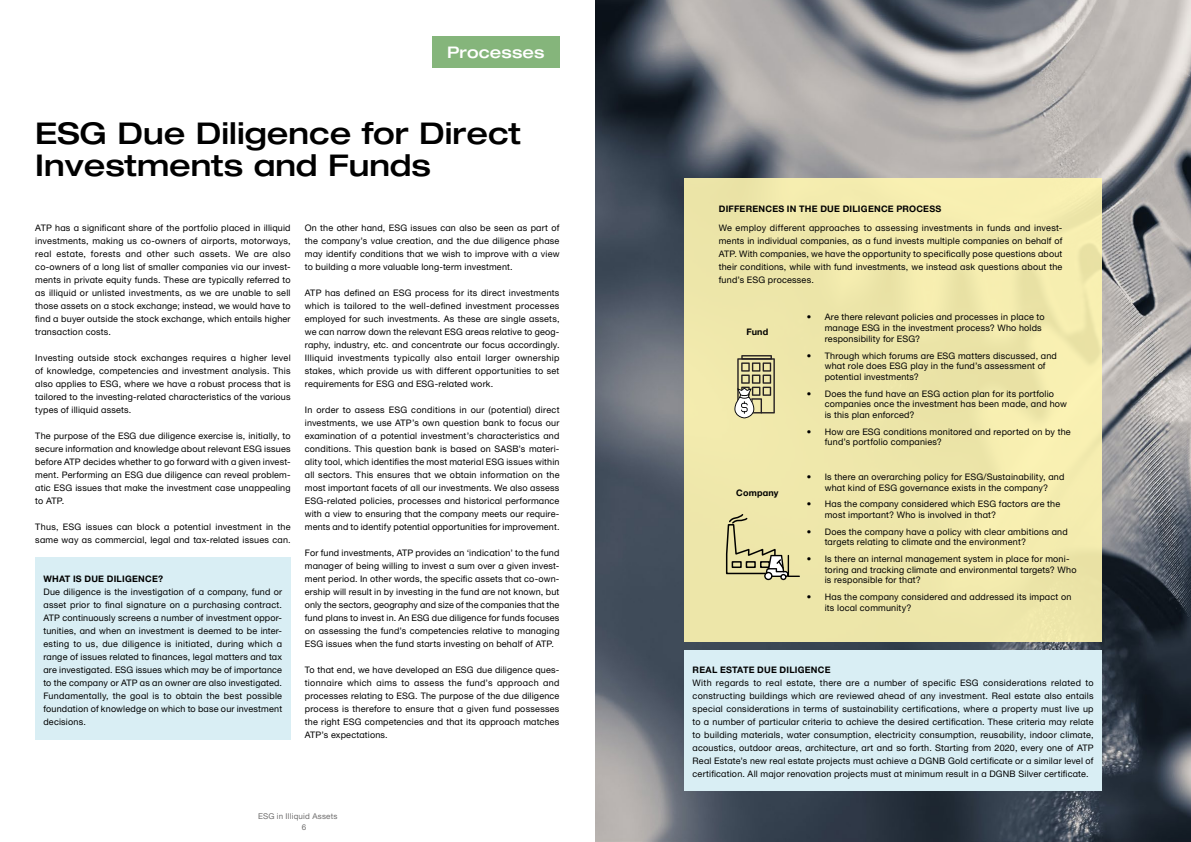
<style>
.page{position:relative;width:1191px;height:842px;background:#fff}
.page>*{position:absolute;margin:0;border:0;box-sizing:border-box;transform-origin:0 0}
.Kapiteloverskrift_H2{font:500 30px/32px "Helvetica Neue ATP Head";color:#000}
.Tag{font:500 16px "Helvetica Neue ATP Head";letter-spacing:.005em;color:#fff}
.Brødtekst{font:9px/13px "Helvetica Neue ATP Body";letter-spacing:.02em;color:#000;text-align:justify}
.Box_overskrift{font:700 9px "Helvetica Neue ATP Body";letter-spacing:.025em;color:#000}
.t1{font:8px "Helvetica Neue ATP Body";letter-spacing:.025em;color:#706f6f}
</style>
<div class="page">
<img style="left:595px;top:0;width:596px;height:842px">
<div style="left:432px;top:36px;width:127px;height:31px;background:#85b57b"></div>
<div style="left:35px;top:557px;width:256px;height:183px;background:#d9eef4"></div>
<div style="left:684px;top:178px;width:418px;height:463px;background:#eee7aa"></div>
<div style="left:684px;top:650px;width:418px;height:141px;background:#d9eef4"></div>
<svg style="left:725px;top:514px;width:75px;height:66px"></svg>
<svg style="left:734px;top:355px;width:41px;height:63px"></svg>
<h2 class="Tag" style="left:447px;top:42px;width:99px">Processes</h2>
<h2 class="Kapiteloverskrift_H2" style="left:35px;top:117px;width:487px">ESG Due Diligence for Direct<br>Investments and Funds</h2>
<p class="Brødtekst" style="left:35px;top:221px;width:257px">ATP has a significant share of the portfolio placed in illiquid investments, making us co-owners of airports, motorways, real estate, forests and other such assets. We are also co-owners of a long list of smaller companies via our invest&shy;ments in private equity funds. These are typically referred to as illiquid or unlisted investments, as we are unable to sell those assets on a stock exchange; instead, we would have to find a buyer outside the stock exchange, which entails higher transaction costs.</p>
<p class="Brødtekst" style="left:35px;top:351px;width:257px">Investing outside stock exchanges requires a higher level of knowledge, competencies and investment analysis. This also applies to ESG, where we have a robust process that is tailored to the investing-related characteristics of the various types of illiquid assets.</p>
<p class="Brødtekst" style="left:35px;top:429px;width:257px">The purpose of the ESG due diligence exercise is, initially, to secure information and knowledge about relevant ESG issues before ATP decides whether to go forward with a given invest&shy;ment. Performing an ESG due diligence can reveal problem&shy;atic ESG issues that make the investment case unappealing to ATP.</p>
<p class="Brødtekst" style="left:35px;top:520px;width:257px">Thus, ESG issues can block a potential investment in the same way as commercial, legal and tax-related issues can.</p>
<h3 class="Box_overskrift" style="left:43px;top:573px;width:121px">WHAT IS DUE DILIGENCE?</h3>
<p class="Brødtekst" style="left:43px;top:585px;width:240px">Due diligence is the investigation of a company, fund or asset prior to final signature on a purchasing contract.<br>ATP continuously screens a number of investment oppor&shy;tunities, and when an investment is deemed to be inter&shy;esting to us, due diligence is initiated, during which a range of issues related to finances, legal matters and tax are investigated. ESG issues which may be of importance to the company or ATP as an owner are also investigated.<br>Fundamentally, the goal is to obtain the best possible foundation of knowledge on which to base our investment decisions.</p>
<p class="Brødtekst" style="left:305px;top:221px;width:256px">On the other hand, ESG issues can also be seen as part of the company’s value creation, and the due diligence phase may identify conditions that we wish to improve with a view to building a more valuable long-term investment.</p>
<p class="Brødtekst" style="left:305px;top:286px;width:256px">ATP has defined an ESG process for its direct investments which is tailored to the well-defined investment processes employed for such investments. As these are single assets, we can narrow down the relevant ESG areas relative to geog&shy;raphy, industry, etc. and concentrate our focus accordingly.<br>Illiquid investments typically also entail larger ownership stakes, which provide us with different opportunities to set requirements for ESG and ESG-related work.</p>
<p class="Brødtekst" style="left:305px;top:403px;width:256px">In order to assess ESG conditions in our (potential) direct investments, we use ATP’s own question bank to focus our examination of a potential investment’s characteristics and conditions. This question bank is based on SASB’s materi&shy;ality tool, which identifies the most material ESG issues within all sectors. This ensures that we obtain information on the most important facets of all our investments. We also assess ESG-related policies, processes and historical performance with a view to ensuring that the company meets our require&shy;ments and to identify potential opportunities for improvement.</p>
<p class="Brødtekst" style="left:305px;top:546px;width:256px">For fund investments, ATP provides an ‘indication’ to the fund manager of being willing to invest a sum over a given invest&shy;ment period. In other words, the specific assets that co-own&shy;ership will result in by investing in the fund are not known, but only the sectors, geography and size of the companies that the fund plans to invest in. An ESG due diligence for funds focuses on assessing the fund’s competencies relative to managing ESG issues when the fund starts investing on behalf of ATP.</p>
<p class="Brødtekst" style="left:305px;top:663px;width:256px">To that end, we have developed an ESG due diligence ques&shy;tionnaire which aims to assess the fund’s approach and processes relating to ESG. The purpose of the due diligence process is therefore to ensure that a given fund possesses the right ESG competencies and that its approach matches ATP’s expectations.</p>
<p class="t1" style="left:258px;top:811px;width:81px">ESG in Illiquid Assets</p>
<p class="t1" style="left:302px;top:822px;width:6px">6</p>
<h3 class="Box_overskrift" style="left:719px;top:203px;width:224px">DIFFERENCES IN THE DUE DILIGENCE PROCESS</h3>
<p class="Brødtekst" style="left:719px;top:221px;width:345px">We employ different approaches to assessing investments in funds and invest&shy;ments in individual companies, as a fund invests multiple companies on behalf of ATP. With companies, we have the opportunity to specifically pose questions about their conditions, while with fund investments, we instead ask questions about the fund’s ESG processes.</p>
<p class="Box_overskrift" style="left:746px;top:327px;width:23px">Fund</p>
<p class="Box_overskrift" style="left:736px;top:487px;width:44px">Company</p>
<p class="Brødtekst" style="left:824px;top:312px;width:221px;line-height:10.8px;text-align:left;text-indent:-18px">• Are there relevant policies and processes in place to manage ESG in the investment process? Who holds responsibility for ESG?</p>
<p class="Brødtekst" style="left:824px;top:350px;width:234px;line-height:10.8px;text-align:left;text-indent:-18px">• Through which forums are ESG matters discussed, and what role does ESG play in the fund’s assessment of potential investments?</p>
<p class="Brødtekst" style="left:824px;top:388px;width:244px;line-height:10.8px;text-align:left;text-indent:-18px">• Does the fund have an ESG action plan for its portfolio companies once the investment has been made, and how is this plan enforced?</p>
<p class="Brødtekst" style="left:824px;top:426px;width:247px;line-height:10.8px;text-indent:-18px">• How are ESG conditions monitored and reported on by the fund’s portfolio companies?</p>
<p class="Brødtekst" style="left:806px;top:471px;width:259px;line-height:10.8px;text-align:center">• Is there an overarching policy for ESG/Sustainability, and what kind of ESG governance exists in the company?</p>
<p class="Brødtekst" style="left:824px;top:498px;width:237px;line-height:10.8px;text-indent:-18px">• Has the company considered which ESG factors are the most important? Who is involved in that?</p>
<p class="Brødtekst" style="left:824px;top:526px;width:244px;line-height:10.8px;text-indent:-18px">• Does the company have a policy with clear ambitions and targets relating to climate and the environment?</p>
<p class="Brødtekst" style="left:824px;top:553px;width:253px;line-height:10.8px;text-align:left;text-indent:-18px">• Is there an internal management system in place for moni&shy;toring and tracking climate and environmental targets? Who is responsible for that?</p>
<p class="Brødtekst" style="left:824px;top:591px;width:248px;line-height:10.8px;text-indent:-18px">• Has the company considered and addressed its impact on its local community?</p>
<h3 class="Box_overskrift" style="left:692px;top:664px;width:139px">REAL ESTATE DUE DILIGENCE</h3>
<p class="Brødtekst" style="left:692px;top:676px;width:402px">With regards to real estate, there are a number of specific ESG considerations related to constructing buildings which are reviewed ahead of any investment. Real estate also entails special considerations in terms of sustainability certifications, where a property must live up to a number of particular criteria to achieve the desired certification. These criteria may relate to building materials, water consumption, electricity consumption, reusability, indoor climate, acoustics, outdoor areas, architecture, art and so forth. Starting from 2020, every one of ATP Real Estate’s new real estate projects must achieve a DGNB Gold certificate or a similar level of certification. All major renovation projects must at minimum result in a DGNB Silver certificate.</p>
</div>
